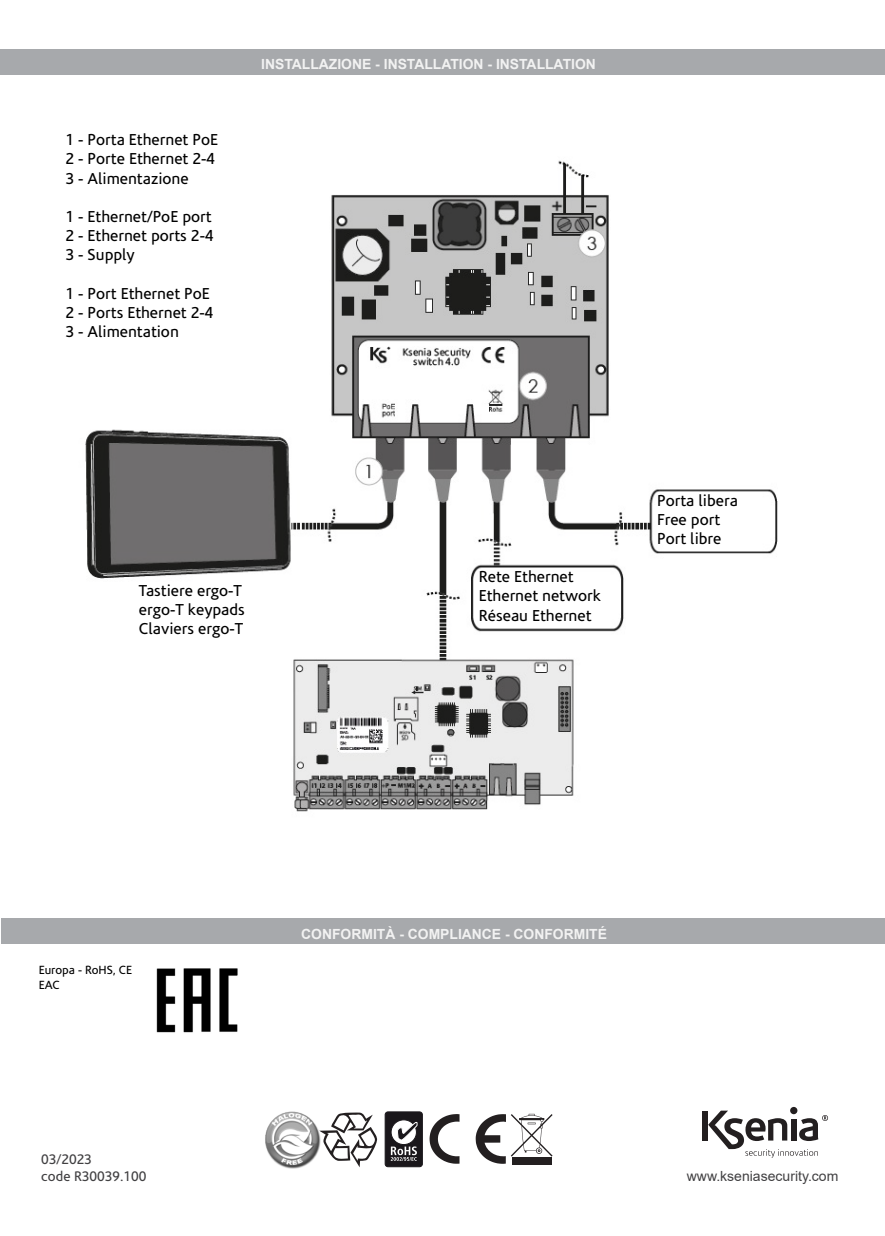
<style>
.page{position:relative;width:885px;height:1236px;background:#fff}
.page>*{position:absolute;margin:0;border:0;box-sizing:border-box;transform-origin:0 0}
.t1{font:16px/19.2px "Corisande";color:#000}
.t2{font:700 14px "Arial";color:#f2f2f2}
.t3{font:14px "Arial";color:#414042}
.t4{font:14px/16.8px "Corisande";color:#414042}
.t5{font:12px/14.4px "Corisande";color:#000}
</style>
<div class="page">
<div style="left:0;top:49px;width:884px;height:26px;background:#a7a9ac"></div>
<svg style="left:429px;top:1114px;width:30px;height:50px"></svg>
<svg style="left:320px;top:1112px;width:57px;height:55px"></svg>
<div style="left:385px;top:1112px;width:37px;height:55px;background:#1a171b;border-radius:3px"></div>
<div style="left:385px;top:1112px;width:37px;height:55px;border:1px solid #1a171b;border-radius:3px"></div>
<svg style="left:390px;top:1146px;width:27px;height:15px"></svg>
<div style="left:391px;top:1120px;width:25px;height:24px;background:#fff;border-radius:50%"></div>
<div style="left:391px;top:1120px;width:25px;height:24px;border:1px solid #1a171b;border-radius:50%"></div>
<svg style="left:397px;top:1122px;width:20px;height:18px"></svg>
<svg style="left:475px;top:1114px;width:77px;height:50px"></svg>
<div style="left:511px;top:1158px;width:40px;height:7px;background:#231f20"></div>
<img style="left:265px;top:1111px;width:55px;height:57px">
<div style="left:790px;top:1107px;width:7px;height:7px;background:#231f20;border-radius:50%"></div>
<div style="left:702px;top:1111px;width:6px;height:29px;background:#231f20"></div>
<svg style="left:708px;top:1111px;width:120px;height:47px"></svg>
<div style="left:1px;top:919px;width:883px;height:25px;background:#a7a9ac"></div>
<img style="left:156px;top:968px;width:82px;height:65px">
<img style="left:85px;top:160px;width:693px;height:652px">
<p class="t1" style="left:65px;top:130px;width:154px">1 - Porta Ethernet PoE<br>2 - Porte Ethernet 2-4<br>3 - Alimentazione</p>
<p class="t1" style="left:65px;top:207px;width:150px">1 - Ethernet/PoE port<br>2 - Ethernet ports 2-4<br>3 - Supply</p>
<p class="t1" style="left:65px;top:284px;width:150px">1 - Port Ethernet PoE<br>2 - Ports Ethernet 2-4<br>3 - Alimentation</p>
<p class="t2" style="left:261px;top:54px;width:336px">INSTALLAZIONE - INSTALLATION - INSTALLATION</p>
<p class="t1" style="left:139px;top:581px;width:107px">Tastiere ergo-T ergo-T keypads<br>Claviers ergo-T</p>
<p class="t1" style="left:478px;top:568px;width:124px">Rete Ethernet<br>Ethernet network<br>Réseau Ethernet</p>
<p class="t1" style="left:657px;top:491px;width:82px">Porta libera<br>Free port<br>Port libre</p>
<p class="t5" style="left:39px;top:963px;width:95px">Europa - RoHS, CE<br>EAC</p>
<p class="t4" style="left:41px;top:1152px;width:107px">03/2023<br>code R30039.100</p>
<p class="t2" style="left:301px;top:924px;width:307px">CONFORMITÀ - COMPLIANCE - CONFORMITÉ</p>
<p class="t3" style="left:686px;top:1167px;width:153px">www.kseniasecurity.com</p>
</div>
